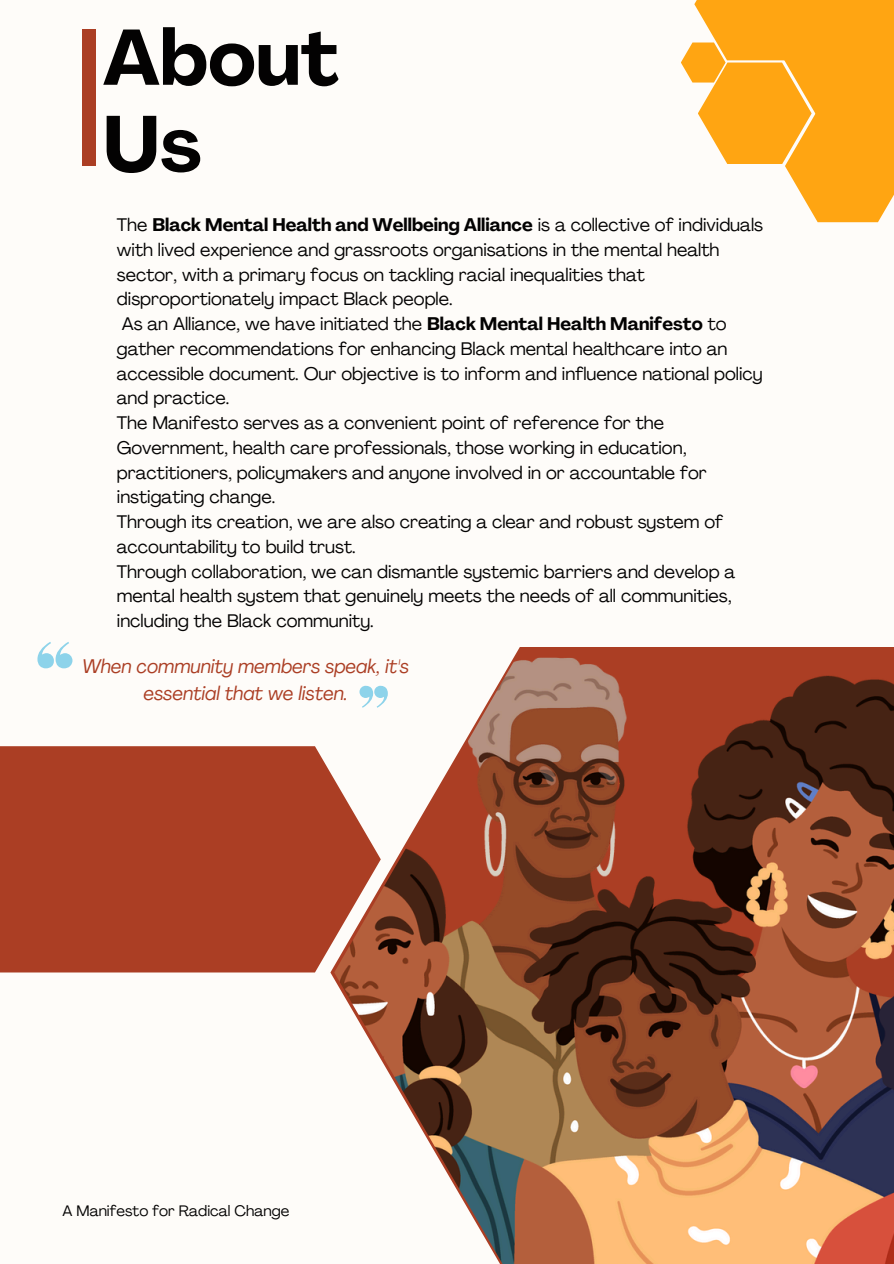
<style>
.page{position:relative;width:894px;height:1264px;background:#fff}
.page>*{position:absolute;margin:0;border:0;box-sizing:border-box;transform-origin:0 0}
.t1{font:700 77.55px/86.2px "Agrandir";color:#030202}
.t2{font:italic 19.5px/27px "Agrandir";color:#ab3e24;text-align:center}
.t3{font:18px/24.8px "Agrandir";color:#030202}
.t4{font:15px "Agrandir";color:#030202}
.s1{font-weight:700}
</style>
<div class="page">
<div style="left:0;top:0;width:893px;height:1263px;background:#fefcf9"></div>
<svg style="left:330px;top:647px;width:563px;height:332px;fill:#ab3e24"></svg>
<div style="left:0;top:746px;width:334px;height:226px;background:#ab3e24"></div>
<div style="left:761px;top:0;width:132px;height:157px;background:#ffa512"></div>
<svg style="left:681px;top:42px;width:212px;height:180px"></svg>
<div style="left:694px;top:0;width:135px;height:60px;background:#ffa512"></div>
<div style="left:83px;top:29px;width:13px;height:137px;background:#ab3e24"></div>
<img style="left:334px;top:657px;width:559px;height:606px">
<svg style="left:37px;top:642px;width:35px;height:26px"></svg>
<svg style="left:359px;top:685px;width:28px;height:22px"></svg>
<h2 class="t1" style="left:103px;top:22px;width:238px">About<br>Us</h2>
<h1 class="t3" style="left:117px;top:214px;width:647px">The <span class="s1">Black Mental Health and Wellbeing Alliance</span> is a collective of individuals with lived experience and grassroots organisations in the mental health sector, with a primary focus on tackling racial inequalities that disproportionately impact Black people.<br>As an Alliance, we have initiated the <span class="s1">Black Mental Health Manifesto</span> to gather recommendations for enhancing Black mental healthcare into an accessible document. Our objective is to inform and influence national policy and practice.<br>The Manifesto serves as a convenient point of reference for the Government, health care professionals, those working in education, practitioners, policymakers and anyone involved in or accountable for instigating change.<br>Through its creation, we are also creating a clear and robust system of accountability to build trust.<br>Through collaboration, we can dismantle systemic barriers and develop a mental health system that genuinely meets the needs of all communities, including the Black community.</h1>
<p class="t2" style="left:82px;top:654px;width:328px">When community members speak, it's essential that we listen.</p>
<h2 class="t4" style="left:62px;top:1204px;width:228px">A Manifesto for Radical Change</h2>
</div>
